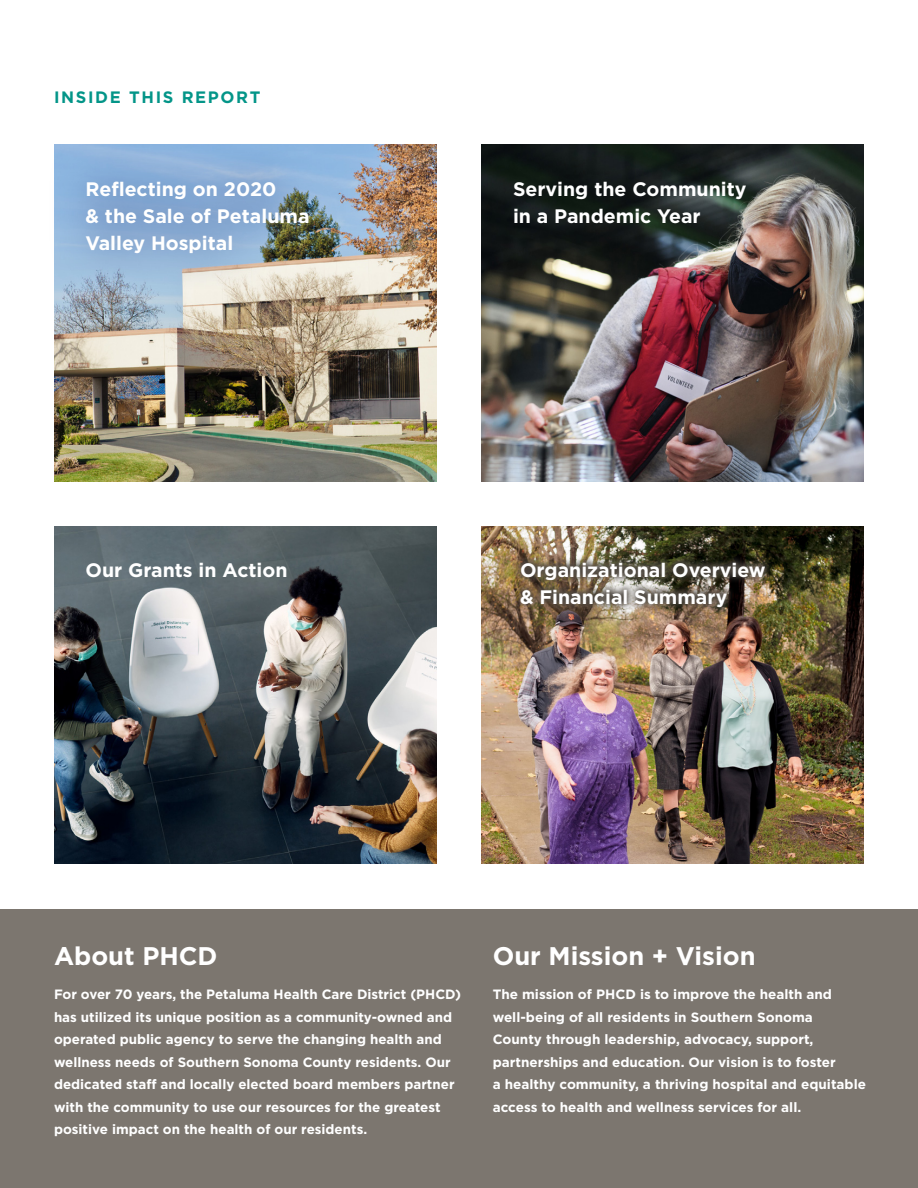
<style>
.page{position:relative;width:918px;height:1188px;background:#fff}
.page>*{position:absolute;margin:0;border:0;box-sizing:border-box;transform-origin:0 0}
.head{font:700 25.5px "Gotham";color:#fff}
.subhead{font:700 19.5px/27px "Gotham";color:#fff}
.page_header{font:700 16.5px "Gotham";letter-spacing:.1em;color:#039588}
.sidebar_body{font:700 13.5px/22.5px "Gotham";color:#fff}
</style>
<div class="page">
<div style="left:0;top:909px;width:918px;height:279px;background:#7c766f"></div>
<img style="left:482px;top:144px;width:382px;height:338px">
<img style="left:54px;top:144px;width:382px;height:338px">
<img style="left:482px;top:526px;width:382px;height:338px">
<img style="left:54px;top:526px;width:382px;height:338px">
<svg style="left:54px;top:144px;width:292px;height:146px;background:#91adc9"></svg>
<img style="left:513px;top:554px;width:260px;height:61px">
<p class="page_header" style="left:54px;top:86px;width:208px">INSIDE THIS REPORT</p>
<p class="subhead" style="left:86px;top:175px;width:226px">Reflecting on 2020<br>&amp; the Sale of Petaluma<br>Valley Hospital</p>
<p class="subhead" style="left:513px;top:175px;width:235px">Serving the Community in a Pandemic Year</p>
<p class="subhead" style="left:86px;top:556px;width:204px">Our Grants in Action</p>
<p class="subhead" style="left:520px;top:556px;width:247px">Organizational Overview &amp; Financial Summary</p>
<p class="head" style="left:54px;top:939px;width:165px">About PHCD</p>
<p class="sidebar_body" style="left:54px;top:983px;width:409px">For over 70 years, the Petaluma Health Care District (PHCD) has utilized its unique position as a community-owned and operated public agency to serve the changing health and wellness needs of Southern Sonoma County residents. Our dedicated staff and locally elected board members partner with the community to use our resources for the greatest positive impact on the health of our residents.</p>
<p class="head" style="left:493px;top:939px;width:264px">Our Mission + Vision</p>
<p class="sidebar_body" style="left:493px;top:983px;width:375px">The mission of PHCD is to improve the health and well-being of all residents in Southern Sonoma<br>County through leadership, advocacy, support, partnerships and education. Our vision is to foster<br>a healthy community, a thriving hospital and equitable access to health and wellness services for all.</p>
</div>
